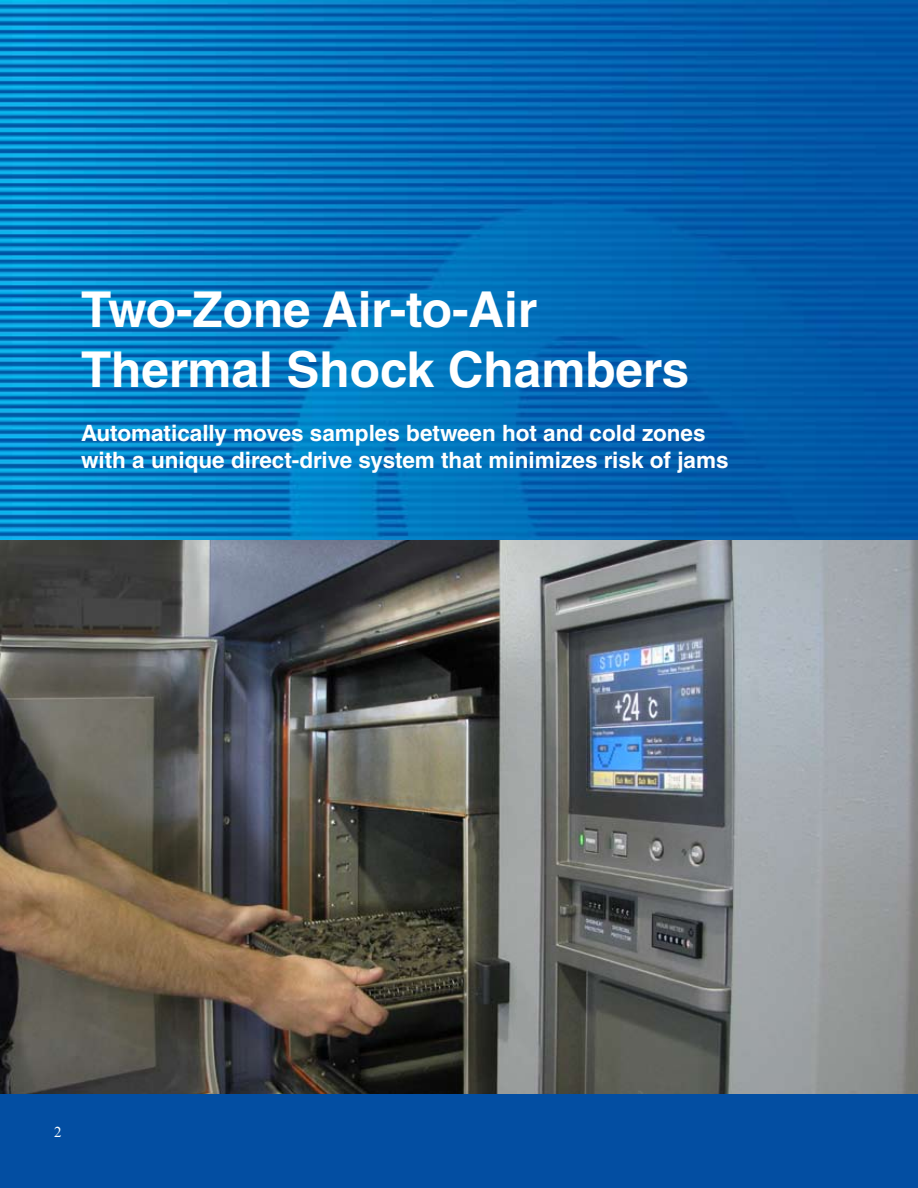
<style>
.page{position:relative;width:918px;height:1188px;background:#fff}
.page>*{position:absolute;margin:0;border:0;box-sizing:border-box;transform-origin:0 0}
.t1{font:700 49.5px/59.4px "Helvetica LT Std";color:#fff}
.t2{font:700 22.5px/27px "Helvetica LT Std";color:#fff}
.t3{font:15px "Times New Roman";color:#fff}
</style>
<div class="page">
<img style="left:0;top:0;width:918px;height:540px">
<div style="left:0;top:1087px;width:918px;height:101px;background:#034ea2"></div>
<img style="left:0;top:540px;width:918px;height:554px">
<h1 class="t1" style="left:81px;top:279px;width:610px">Two-Zone Air-to-Air<br>Thermal Shock Chambers</h1>
<p class="t2" style="left:81px;top:419px;width:649px">Automatically moves samples between hot and cold zones with a unique direct-drive system that minimizes risk of jams</p>
<p class="t3" style="left:54px;top:1122px;width:9px">2</p>
</div>
